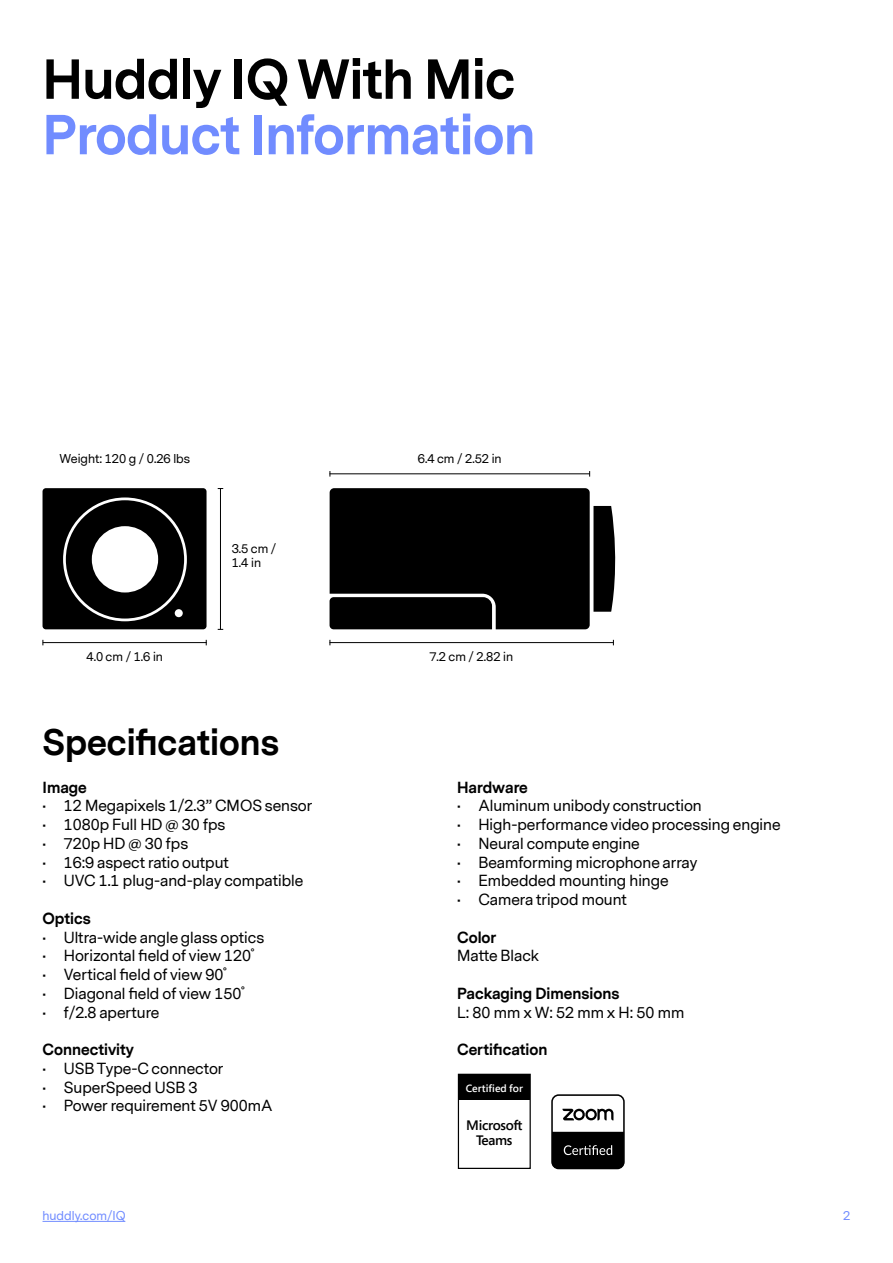
<style>
.page{position:relative;width:893px;height:1263px;background:#fff}
.page>*{position:absolute;margin:0;border:0;box-sizing:border-box;transform-origin:0 0}
.t1{font:700 52.5px "Messina Sans";letter-spacing:-.01em;color:#718cff}
.t2{font:700 52.5px "Messina Sans";letter-spacing:-.01em;color:#000}
.t3{font:700 34.5px "Messina Sans";color:#000}
.t4{font:15px "Messina Sans";color:#000}
.t5{font:700 15px "Messina Sans";color:#000}
.t6{font:600 13.65px/14.4px "Segoe Pro";letter-spacing:-.02em;color:#000;text-align:center}
.t7{font:12px/14.4px "Messina Sans";color:#000}
.t8{font:12px "Messina Sans";color:#718cff}
.t9{font:600 10.5px "Segoe Pro";color:#fff}
</style>
<div class="page">
<hr style="left:43px;top:1221px;width:82px;height:1px;background:#718cff">
<div style="left:330px;top:488px;width:286px;height:141px;background:#000"></div>
<div style="left:43px;top:488px;width:164px;height:141px;background:#000;border-radius:3px"></div>
<svg style="left:63px;top:497px;width:124px;height:124px"></svg>
<div style="left:92px;top:526px;width:66px;height:66px;background:#fff;border-radius:50%"></div>
<div style="left:175px;top:609px;width:8px;height:8px;background:#fff;border-radius:50%"></div>
<hr style="left:330px;top:642px;width:283px;height:1px;background:#000">
<hr style="left:330px;top:473px;width:260px;height:1px;background:#000">
<hr style="left:43px;top:642px;width:164px;height:1px;background:#000">
<hr style="left:220px;top:488px;width:1px;height:141px;background:#000">
<svg style="left:551px;top:1094px;width:74px;height:75px"></svg>
<svg style="left:457px;top:1073px;width:74px;height:96px"></svg>
<div style="left:458px;top:1074px;width:72px;height:26px;background:#000"></div>
<h1 class="t2" style="left:43px;top:43px;width:474px">Huddly IQ With Mic</h1>
<h1 class="t1" style="left:43px;top:98px;width:494px">Product Information</h1>
<p class="t7" style="left:60px;top:452px;width:132px">Weight: 120 g / 0.26 lbs</p>
<p class="t7" style="left:86px;top:650px;width:78px">4.0 cm / 1.6 in</p>
<p class="t7" style="left:232px;top:541px;width:46px">3.5 cm /<br>1.4 in</p>
<h2 class="t3" style="left:43px;top:718px;width:238px">Specifications</h2>
<p class="t5" style="left:43px;top:776px;width:46px">Image</p>
<p class="t4" style="left:43px;top:796px;width:271px">• 12 Megapixels 1/2.3” CMOS sensor</p>
<p class="t4" style="left:43px;top:815px;width:184px">• 1080p Full HD @ 30 fps</p>
<p class="t4" style="left:43px;top:833px;width:147px">• 720p HD @ 30 fps</p>
<p class="t4" style="left:43px;top:852px;width:188px">• 16:9 aspect ratio output</p>
<p class="t4" style="left:43px;top:871px;width:262px">• UVC 1.1 plug-and-play compatible</p>
<p class="t5" style="left:43px;top:908px;width:50px">Optics</p>
<p class="t4" style="left:43px;top:927px;width:223px">• Ultra-wide angle glass optics</p>
<p class="t4" style="left:43px;top:946px;width:213px">• Horizontal field of view 120˚</p>
<p class="t4" style="left:43px;top:965px;width:185px">• Vertical field of view 90˚</p>
<p class="t4" style="left:43px;top:983px;width:203px">• Diagonal field of view 150˚</p>
<p class="t4" style="left:43px;top:1002px;width:118px">• f/2.8 aperture</p>
<p class="t5" style="left:43px;top:1039px;width:93px">Connectivity</p>
<p class="t4" style="left:43px;top:1058px;width:182px">• USB Type-C connector</p>
<p class="t4" style="left:43px;top:1077px;width:156px">• SuperSpeed USB 3</p>
<p class="t4" style="left:43px;top:1096px;width:231px">• Power requirement 5V 900mA</p>
<p class="t7" style="left:418px;top:452px;width:85px">6.4 cm / 2.52 in</p>
<p class="t7" style="left:429px;top:650px;width:85px">7.2 cm / 2.82 in</p>
<p class="t5" style="left:457px;top:776px;width:72px">Hardware</p>
<p class="t4" style="left:457px;top:796px;width:246px">• Aluminum unibody construction</p>
<p class="t4" style="left:457px;top:815px;width:325px">• High-performance video processing engine</p>
<p class="t4" style="left:457px;top:833px;width:184px">• Neural compute engine</p>
<p class="t4" style="left:457px;top:852px;width:242px">• Beamforming microphone array</p>
<p class="t4" style="left:457px;top:871px;width:213px">• Embedded mounting hinge</p>
<p class="t4" style="left:457px;top:890px;width:171px">• Camera tripod mount</p>
<p class="t5" style="left:457px;top:926px;width:41px">Color</p>
<p class="t4" style="left:457px;top:946px;width:84px">Matte Black</p>
<p class="t5" style="left:457px;top:983px;width:164px">Packaging Dimensions</p>
<p class="t4" style="left:457px;top:1002px;width:229px">L: 80 mm x W: 52 mm x H: 50 mm</p>
<p class="t5" style="left:457px;top:1039px;width:92px">Certification</p>
<p class="t9" style="left:466px;top:1081px;width:59px">Certified for</p>
<p class="t6" style="left:466px;top:1118px;width:58px">Microsoft<br>Teams</p>
<p class="t8" style="left:43px;top:1208px;width:85px">huddly.com/IQ</p>
<p class="t8" style="left:843px;top:1208px;width:9px">2</p>
</div>
